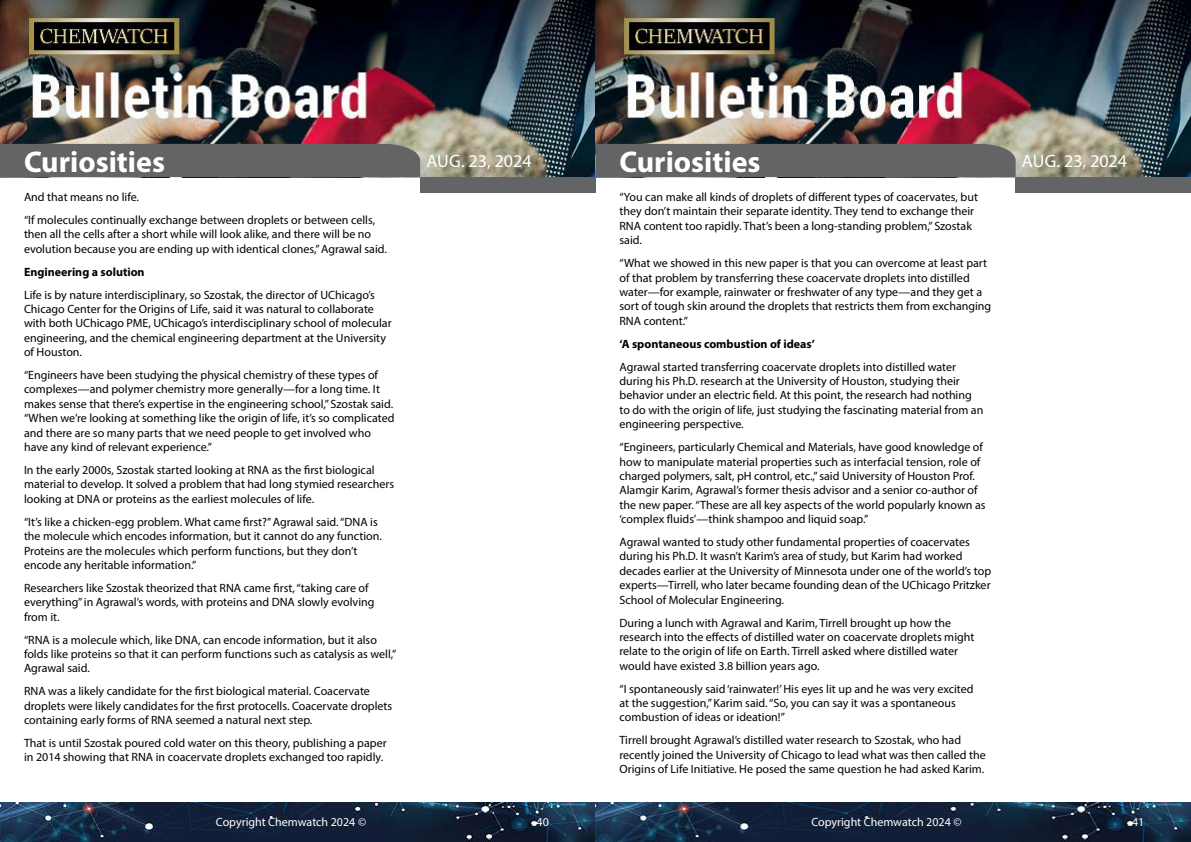
<style>
.page{position:relative;width:1191px;height:842px;background:#fff}
.page>*{position:absolute;margin:0;border:0;box-sizing:border-box;transform-origin:0 0}
.t1{font:700 30px "Myriad Pro";color:#fff}
.t2{font:18px "Myriad Pro";color:#fff}
.t3{font:12px/14.4px "Myriad Pro";color:#000}
.t4{font:700 12px "Myriad Pro";color:#000}
.t5{font:12px "Myriad Pro";color:#fff}
</style>
<div class="page">
<img style="left:0;top:0;width:1191px;height:177px">
<div style="left:420px;top:177px;width:175px;height:15px;background:#636466"></div>
<div style="left:1015px;top:177px;width:176px;height:15px;background:#636466"></div>
<div style="left:0;top:144px;width:420px;height:33px;background:#636466"></div>
<div style="left:595px;top:144px;width:420px;height:33px;background:#636466"></div>
<img style="left:0;top:802px;width:1191px;height:40px">
<h1 class="t1" style="left:24px;top:142px;width:142px">Curiosities</h1>
<h2 class="t2" style="left:426px;top:149px;width:107px">Aug. 23, 2024</h2>
<h1 class="t1" style="left:619px;top:142px;width:142px">Curiosities</h1>
<h2 class="t2" style="left:1022px;top:149px;width:107px">Aug. 23, 2024</h2>
<p class="t3" style="left:24px;top:185px;width:353px;line-height:22.9px">And that means no life.<br>“If molecules continually exchange between droplets or between cells,</p>
<p class="t3" style="left:24px;top:227px;width:364px">then all the cells after a short while will look alike, and there will be no evolution because you are ending up with identical clones,” Agrawal said.</p>
<p class="t4" style="left:24px;top:264px;width:122px">Engineering a solution</p>
<p class="t3" style="left:24px;top:287px;width:369px">Life is by nature interdisciplinary, so Szostak, the director of UChicago’s Chicago Center for the Origins of Life, said it was natural to collaborate with both UChicago PME, UChicago’s interdisciplinary school of molecular engineering, and the chemical engineering department at the University of Houston.</p>
<p class="t3" style="left:24px;top:368px;width:372px">“Engineers have been studying the physical chemistry of these types of complexes—and polymer chemistry more generally—for a long time. It makes sense that there’s expertise in the engineering school,” Szostak said. “When we’re looking at something like the origin of life, it’s so complicated and there are so many parts that we need people to get involved who have any kind of relevant experience.”</p>
<p class="t3" style="left:24px;top:463px;width:372px">In the early 2000s, Szostak started looking at RNA as the first biological material to develop. It solved a problem that had long stymied researchers looking at DNA or proteins as the earliest molecules of life.</p>
<p class="t3" style="left:24px;top:514px;width:359px">“It’s like a chicken-egg problem. What came first?” Agrawal said. “DNA is the molecule which encodes information, but it cannot do any function.<br>Proteins are the molecules which perform functions, but they don’t encode any heritable information.”</p>
<p class="t3" style="left:24px;top:580px;width:352px">Researchers like Szostak theorized that RNA came first, “taking care of everything” in Agrawal’s words, with proteins and DNA slowly evolving from it.</p>
<p class="t3" style="left:24px;top:632px;width:374px">“RNA is a molecule which, like DNA, can encode information, but it also folds like proteins so that it can perform functions such as catalysis as well,”<br>Agrawal said.</p>
<p class="t3" style="left:24px;top:684px;width:370px">RNA was a likely candidate for the first biological material. Coacervate droplets were likely candidates for the first protocells. Coacervate droplets containing early forms of RNA seemed a natural next step.</p>
<p class="t3" style="left:24px;top:735px;width:364px">That is until Szostak poured cold water on this theory, publishing a paper in 2014 showing that RNA in coacervate droplets exchanged too rapidly.</p>
<p class="t3" style="left:619px;top:190px;width:360px">“You can make all kinds of droplets of different types of coacervates, but they don’t maintain their separate identity. They tend to exchange their RNA content too rapidly. That’s been a long-standing problem,” Szostak said.</p>
<p class="t3" style="left:619px;top:256px;width:373px">“What we showed in this new paper is that you can overcome at least part of that problem by transferring these coacervate droplets into distilled water—for example, rainwater or freshwater of any type—and they get a sort of tough skin around the droplets that restricts them from exchanging RNA content.”</p>
<p class="t4" style="left:619px;top:336px;width:197px">‘A spontaneous combustion of ideas’</p>
<p class="t3" style="left:619px;top:359px;width:365px">Agrawal started transferring coacervate droplets into distilled water during his Ph.D. research at the University of Houston, studying their behavior under an electric field. At this point, the research had nothing to do with the origin of life, just studying the fascinating material from an engineering perspective.</p>
<p class="t3" style="left:619px;top:440px;width:368px">“Engineers, particularly Chemical and Materials, have good knowledge of how to manipulate material properties such as interfacial tension, role of charged polymers, salt, pH control, etc.,” said University of Houston Prof.<br>Alamgir Karim, Agrawal’s former thesis advisor and a senior co-author of the new paper. “These are all key aspects of the world popularly known as ‘complex fluids’—think shampoo and liquid soap.”</p>
<p class="t3" style="left:619px;top:535px;width:373px">Agrawal wanted to study other fundamental properties of coacervates during his Ph.D. It wasn’t Karim’s area of study, but Karim had worked decades earlier at the University of Minnesota under one of the world’s top experts—Tirrell, who later became founding dean of the UChicago Pritzker School of Molecular Engineering.</p>
<p class="t3" style="left:619px;top:615px;width:356px">During a lunch with Agrawal and Karim, Tirrell brought up how the research into the effects of distilled water on coacervate droplets might relate to the origin of life on Earth. Tirrell asked where distilled water would have existed 3.8 billion years ago.</p>
<p class="t3" style="left:619px;top:681px;width:355px">“I spontaneously said ‘rainwater!’ His eyes lit up and he was very excited at the suggestion,” Karim said. “So, you can say it was a spontaneous combustion of ideas or ideation!”</p>
<p class="t3" style="left:619px;top:733px;width:368px">Tirrell brought Agrawal’s distilled water research to Szostak, who had recently joined the University of Chicago to lead what was then called the<br>Origins of Life Initiative. He posed the same question he had asked Karim.</p>
<p class="t5" style="left:216px;top:815px;width:152px">Copyright Chemwatch 2024 ©</p>
<p class="t5" style="left:536px;top:815px;width:14px">40</p>
<p class="t5" style="left:811px;top:815px;width:152px">Copyright Chemwatch 2024 ©</p>
<p class="t5" style="left:1132px;top:815px;width:14px">41</p>
</div>
